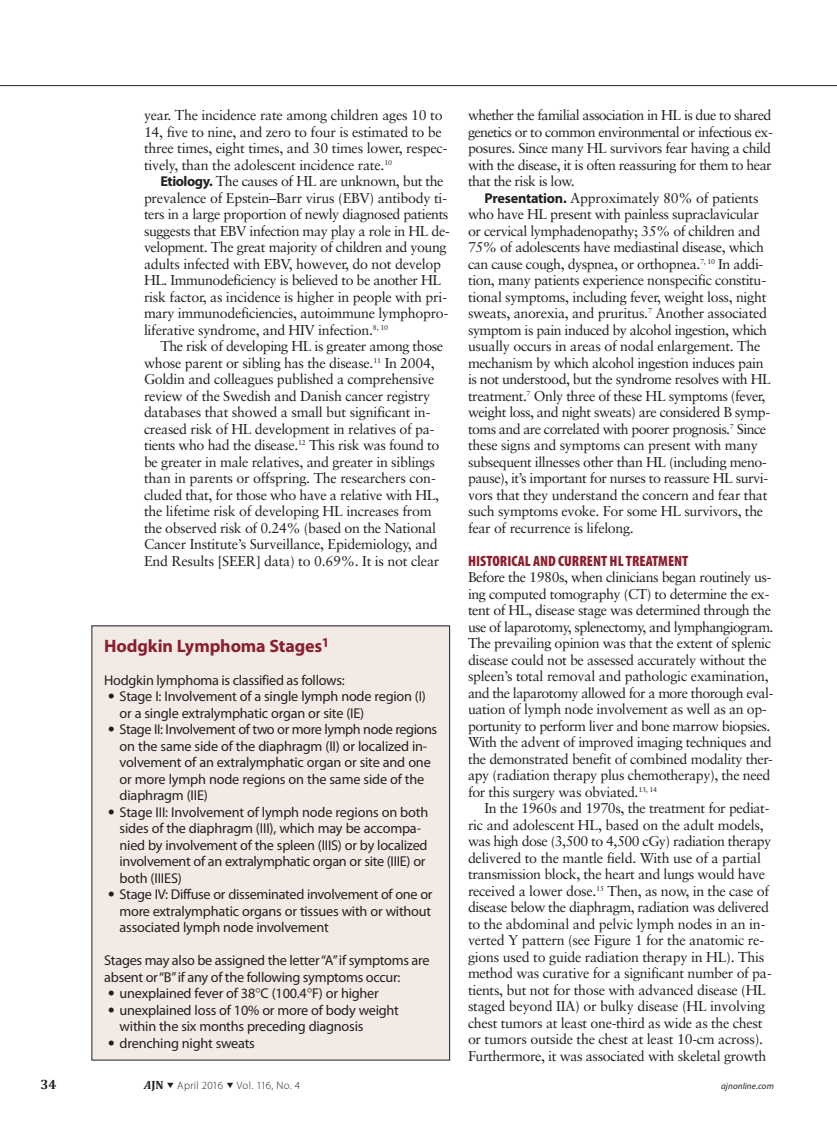
<style>
.page{position:relative;width:837px;height:1134px;background:#fff}
.page>*{position:absolute;margin:0;border:0;box-sizing:border-box;transform-origin:0 0}
.sidebar_box_H1{font:700 18px "Myriad Pro";letter-spacing:-.01em;color:#8c1d2d}
.t1{font:900 condensed 15px "Myriad Pro";color:#8c1d2d}
.TXT{font:14.25px/16.5px "Sabon";letter-spacing:-.025em;color:#231f20}
.sidebar_box_TXT_bull{font:14.25px/16.5px "Myriad Pro";letter-spacing:-.015em;color:#231f20}
.TXT_no_indent{font:14.25px/16.5px "Sabon";letter-spacing:-.035em;color:#231f20}
.TXT_drop_cap{font:14.25px/16.5px "Sabon";letter-spacing:-.02em;color:#231f20}
.sidebar_box_TXT_no_i{font:14.25px/16.5px "Myriad Pro";letter-spacing:-.02em;color:#231f20}
.t2{font:700 13.5px "Cambria";color:#231f20}
.t3{font:300 10.95px "Myriad Pro";letter-spacing:.02em;color:#231f20}
.t4{font:italic 9px "Myriad Pro";letter-spacing:.01em;color:#231f20}
.s1{font-family:"Myriad Pro";font-weight:700}
.s2{font-family:"Sabon"}
.s3{font-family:"Cambria";font-weight:700;font-style:italic;font-size:12px}
.s4{font-family:"Cambria";font-weight:700;font-size:12px}
</style>
<div class="page">
<hr style="left:0;top:85px;width:837px;height:1px;background:#231f20">
<div style="left:92px;top:626px;width:358px;height:434px;background:#f2ebe5"></div>
<p class="TXT_drop_cap" style="left:144px;top:107px;width:305px">year. The incidence rate among children ages 10 to 14, five to nine, and zero to four is estimated to be three times, eight times, and 30 times lower, respec&shy;tively, than the adolescent incidence rate.<sup>10</sup></p>
<p class="TXT" style="left:144px;top:173px;width:308px;text-indent:16px"><span class="s1">Etiology.</span> The causes of HL are unknown, but the prevalence of Epstein–Barr virus (EBV) antibody ti&shy;ters in a large proportion of newly diagnosed patients suggests that EBV infection may play a role in HL de&shy;velopment. The great majority of children and young adults infected with EBV, however, do not develop HL. Immunodeficiency is believed to be another HL risk factor, as incidence is higher in people with pri&shy;mary immunodeficiencies, autoimmune lymphopro&shy;liferative syndrome, and HIV infection.<sup>8,</sup> <sup>10</sup></p>
<p class="TXT" style="left:144px;top:338px;width:301px;text-indent:16px">The risk of developing HL is greater among those whose parent or sibling has the disease.<sup>11</sup> In 2004, Goldin and colleagues published a comprehensive review of the Swedish and Danish cancer registry databases that showed a small but significant in&shy;creased risk of HL development in relatives of pa&shy;tients who had the disease.<sup>12</sup> This risk was found to be greater in male relatives, and greater in siblings than in parents or offspring. The researchers con&shy;cluded that, for those who have a relative with HL, the lifetime risk of developing HL increases from the observed risk of 0.24% (based on the National Cancer Institute’s Surveillance, Epidemiology, and End Results [SEER] data) to 0.69%. It is not clear</p>
<p class="sidebar_box_H1" style="left:104px;top:634px;width:227px">Hodgkin Lymphoma Stages<sup>1</sup></p>
<p class="sidebar_box_TXT_no_i" style="left:104px;top:671px;width:242px">Hodgkin lymphoma is classified as follows:</p>
<p class="sidebar_box_TXT_bull" style="left:120px;top:688px;width:308px;text-indent:-12px"><span class="s2">•</span> Stage I: Involvement of a single lymph node region (I) or a single extralymphatic organ or site (IE)</p>
<p class="sidebar_box_TXT_bull" style="left:120px;top:721px;width:319px;text-indent:-12px"><span class="s2">•</span> Stage II: Involvement of two or more lymph node regions on the same side of the diaphragm (II) or localized in&shy;volvement of an extralymphatic organ or site and one or more lymph node regions on the same side of the diaphragm (IIE)</p>
<p class="sidebar_box_TXT_bull" style="left:120px;top:803px;width:310px;text-indent:-12px"><span class="s2">•</span> Stage III: Involvement of lymph node regions on both sides of the diaphragm (III), which may be accompa&shy;nied by involvement of the spleen (IIIS) or by localized involvement of an extralymphatic organ or site (IIIE) or both (IIIES)</p>
<p class="sidebar_box_TXT_bull" style="left:120px;top:886px;width:314px;text-align:justify;text-indent:-12px"><span class="s2">•</span> Stage IV: Diffuse or disseminated involvement of one or more extralymphatic organs or tissues with or without associated lymph node involvement</p>
<p class="sidebar_box_TXT_no_i" style="left:104px;top:952px;width:327px">Stages may also be assigned the letter “A” if symptoms are absent or “B” if any of the following symptoms occur:</p>
<p class="sidebar_box_TXT_bull" style="left:108px;top:985px;width:273px"><span class="s2">•</span> unexplained fever of 38 C (100.4 F) or higher</p>
<p class="sidebar_box_TXT_bull" style="left:120px;top:1001px;width:281px;text-indent:-12px"><span class="s2">•</span> unexplained loss of 10% or more of body weight within the six months preceding diagnosis</p>
<p class="sidebar_box_TXT_bull" style="left:108px;top:1034px;width:149px"><span class="s2">•</span> drenching night sweats</p>
<p class="TXT" style="left:468px;top:107px;width:306px">whether the familial association in HL is due to shared genetics or to common environmental or infectious ex&shy;posures. Since many HL survivors fear having a child with the disease, it is often reassuring for them to hear that the risk is low.</p>
<p class="TXT" style="left:468px;top:189px;width:304px;text-indent:16px"><span class="s1">Presentation.</span> Approximately 80% of patients who have HL present with painless supraclavicular or cervical lymphadenopathy; 35% of children and 75% of adolescents have mediastinal disease, which can cause cough, dyspnea, or orthopnea.<sup>7,</sup> <sup>10</sup> In addi&shy;tion, many patients experience nonspecific constitu&shy;tional symptoms, including fever, weight loss, night sweats, anorexia, and pruritus.<sup>7</sup> Another associated symptom is pain induced by alcohol ingestion, which usually occurs in areas of nodal enlargement. The mechanism by which alcohol ingestion induces pain is not understood, but the syndrome resolves with HL treatment.<sup>7</sup> Only three of these HL symptoms (fever, weight loss, and night sweats) are considered B symp&shy;toms and are correlated with poorer prognosis.<sup>7</sup> Since these signs and symptoms can present with many subsequent illnesses other than HL (including meno&shy;pause), it’s important for nurses to reassure HL survi&shy;vors that they understand the concern and fear that such symptoms evoke. For some HL survivors, the fear of recurrence is lifelong.</p>
<h1 class="t1" style="left:468px;top:552px;width:222px">HISTORICAL AND CURRENT HL TREATMENT</h1>
<p class="TXT_no_indent" style="left:468px;top:569px;width:307px">Before the 1980s, when clinicians began routinely us&shy;ing computed tomography (CT) to determine the ex&shy;tent of HL, disease stage was determined through the use of laparotomy, splenectomy, and lymphangiogram.<br>The prevailing opinion was that the extent of splenic disease could not be assessed accurately without the spleen’s total removal and pathologic examination, and the laparotomy allowed for a more thorough eval&shy;uation of lymph node involvement as well as an op&shy;portunity to perform liver and bone marrow biopsies.<br>With the advent of improved imaging techniques and the demonstrated benefit of combined modality ther&shy;apy (radiation therapy plus chemotherapy), the need for this surgery was obviated.<sup>13,</sup> <sup>14</sup></p>
<p class="TXT" style="left:468px;top:800px;width:305px;text-indent:16px">In the 1960s and 1970s, the treatment for pediat&shy;ric and adolescent HL, based on the adult models, was high dose (3,500 to 4,500 cGy) radiation therapy delivered to the mantle field. With use of a partial transmission block, the heart and lungs would have received a lower dose.<sup>15</sup> Then, as now, in the case of disease below the diaphragm, radiation was delivered to the abdominal and pelvic lymph nodes in an in&shy;verted Y pattern (see Figure 1 for the anatomic re&shy;gions used to guide radiation therapy in HL). This method was curative for a significant number of pa&shy;tients, but not for those with advanced disease (HL staged beyond IIA) or bulky disease (HL involving chest tumors at least one-third as wide as the chest or tumors outside the chest at least 10-cm across).<br>Furthermore, it was associated with skeletal growth</p>
<p class="t2" style="left:40px;top:1076px;width:17px">34</p>
<p class="t3" style="left:144px;top:1079px;width:158px"><span class="s3">A</span><span class="s4">JN</span> ▼ April 2016 ▼ Vol. 116, No. 4</p>
<p class="t4" style="left:721px;top:1081px;width:54px">ajnonline.com</p>
</div>
